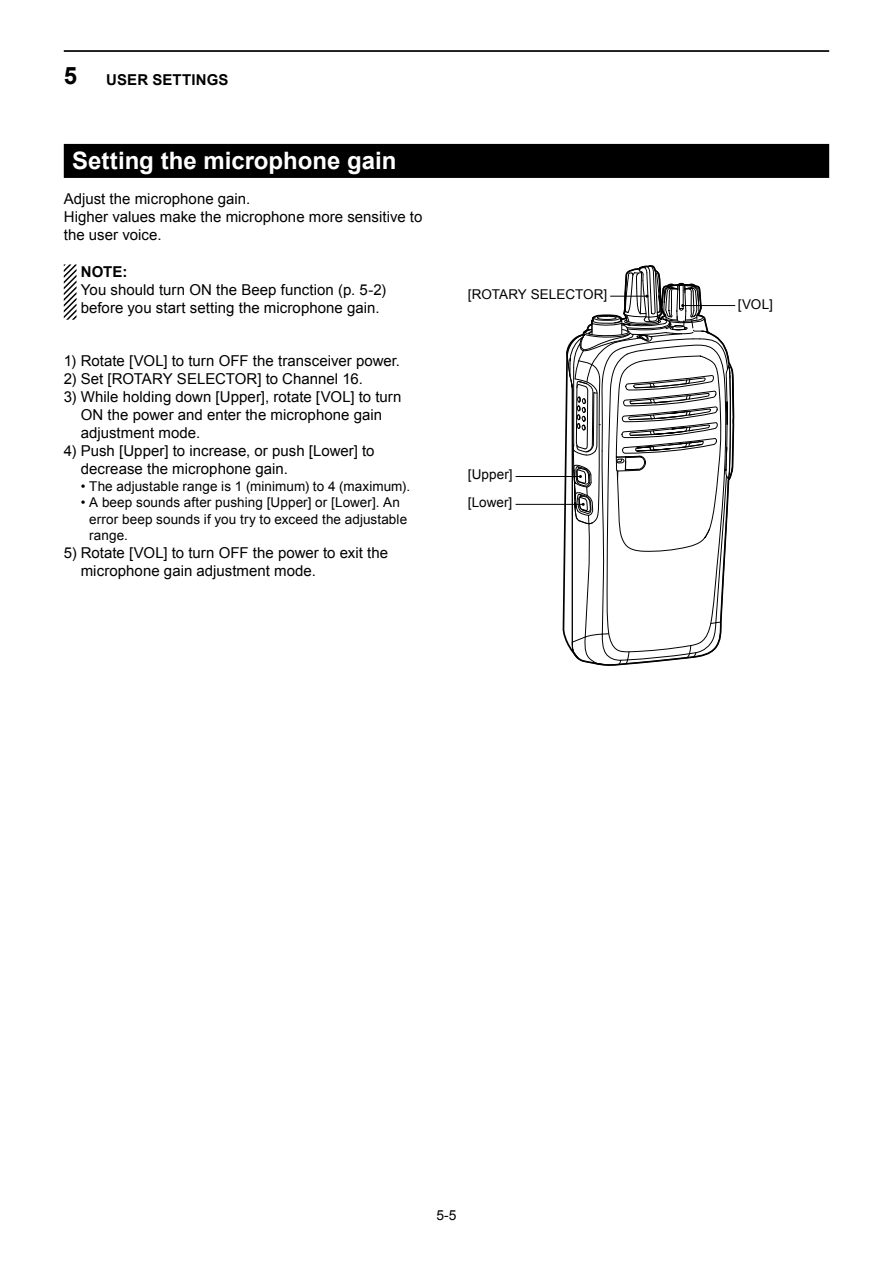
<style>
.page{position:relative;width:893px;height:1263px;background:#fff}
.page>*{position:absolute;margin:0;border:0;box-sizing:border-box;transform-origin:0 0}
.t1{font:700 24px "Arial";color:#fff}
.t2{font:15px/18px "Arial";letter-spacing:.005em;color:#000}
.t3{font:700 15px "Arial";letter-spacing:.005em;color:#000}
.t4{font:13.8px "Arial";color:#000}
.t5{font:13.5px/16.5px "Arial";letter-spacing:.005em;color:#000}
.s1{font-size:24px}
</style>
<div class="page">
<hr style="left:64px;top:50px;width:765px;height:2px;background:#000">
<div style="left:64px;top:144px;width:765px;height:34px;background:#000"></div>
<hr style="left:516px;top:476px;width:64px;height:1px;background:#000">
<hr style="left:516px;top:504px;width:67px;height:1px;background:#000">
<hr style="left:683px;top:305px;width:52px;height:1px;background:#000">
<svg style="left:562px;top:265px;width:172px;height:400px"></svg>
<svg style="left:64px;top:264px;width:13px;height:56px"></svg>
<p class="t3" style="left:64px;top:70px;width:166px"><span class="s1">5</span> USER SETTINGS</p>
<h1 class="t1" style="left:72px;top:145px;width:326px">Setting the microphone gain</h1>
<p class="t2" style="left:64px;top:190px;width:360px">Adjust the microphone gain.<br>Higher values make the microphone more sensitive to the user voice.</p>
<p class="t3" style="left:81px;top:261px;width:48px">NOTE:</p>
<p class="t2" style="left:81px;top:280px;width:307px">You should turn ON the Beep function (p. 5-2) before you start setting the microphone gain.</p>
<p class="t2" style="left:64px;top:352px;width:338px">1) Rotate [VOL] to turn OFF the transceiver power.</p>
<p class="t2" style="left:64px;top:370px;width:301px">2) Set [ROTARY SELECTOR] to Channel 16.</p>
<p class="t2" style="left:81px;top:388px;width:322px;text-indent:-17px">3) While holding down [Upper], rotate [VOL] to turn<br>ON the power and enter the microphone gain adjustment mode.</p>
<p class="t2" style="left:81px;top:442px;width:295px;text-indent:-17px">4) Push [Upper] to increase, or push [Lower] to decrease the microphone gain.</p>
<p class="t5" style="left:81px;top:478px;width:331px">• The adjustable range is 1 (minimum) to 4 (maximum).</p>
<p class="t5" style="left:89px;top:494px;width:319px;text-indent:-8px">• A beep sounds after pushing [Upper] or [Lower]. An error beep sounds if you try to exceed the adjustable range.</p>
<p class="t2" style="left:81px;top:544px;width:309px;text-indent:-17px">5) Rotate [VOL] to turn OFF the power to exit the microphone gain adjustment mode.</p>
<p class="t5" style="left:468px;top:286px;width:141px">[ROTARY SELECTOR]</p>
<p class="t5" style="left:468px;top:461px;width:46px;line-height:27.6px">[Upper] [Lower]</p>
<p class="t5" style="left:738px;top:296px;width:36px">[VOL]</p>
<p class="t4" style="left:436px;top:1206px;width:21px">5-5</p>
</div>
